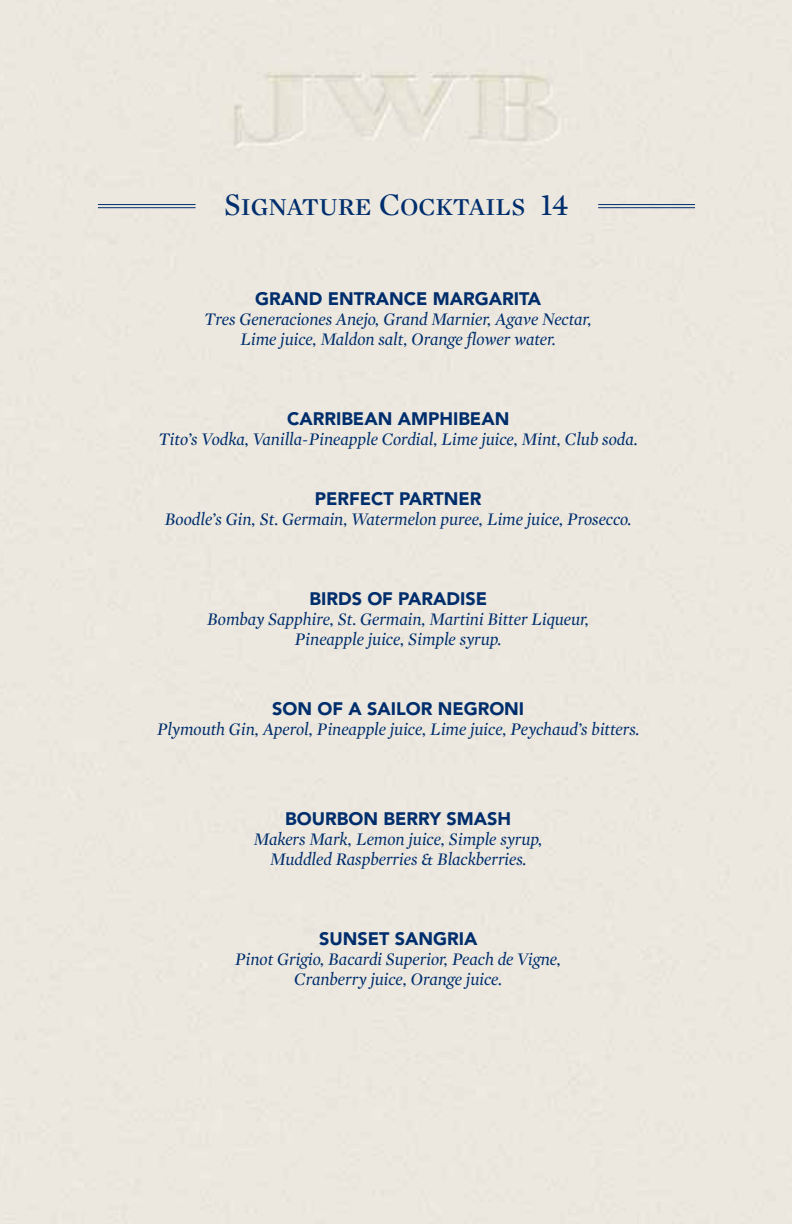
<style>
.page{position:relative;width:792px;height:1224px;background:#fff}
.page>*{position:absolute;margin:0;border:0;box-sizing:border-box;transform-origin:0 0}
.t1{font:32px "Mercury Display Roman SC";color:#002e6d}
.t2{font:italic 18px/20px "Mercury Display";color:#002e6d;text-align:center}
.t3{font:900 18px "Avenir LT Std";color:#002e6d}
</style>
<div class="page">
<hr style="left:98px;top:204px;width:98px;height:1px;background:#002e6d">
<hr style="left:98px;top:207px;width:98px;height:1px;background:#002e6d">
<hr style="left:598px;top:204px;width:97px;height:1px;background:#002e6d">
<hr style="left:598px;top:207px;width:97px;height:1px;background:#002e6d">
<h1 class="t1" style="left:224px;top:187px;width:346px">Signature Cocktails 14</h1>
<p class="t3" style="left:255px;top:288px;width:288px">GRAND ENTRANCE MARGARITA</p>
<p class="t2" style="left:205px;top:309px;width:389px">Tres Generaciones Anejo, Grand Marnier, Agave Nectar,<br>Lime juice, Maldon salt, Orange flower water.</p>
<p class="t3" style="left:287px;top:408px;width:224px">CARRIBEAN AMPHIBEAN</p>
<p class="t2" style="left:159px;top:429px;width:480px">Tito’s Vodka, Vanilla-Pineapple Cordial, Lime juice, Mint, Club soda.</p>
<p class="t3" style="left:315px;top:488px;width:168px">PERFECT PARTNER</p>
<p class="t2" style="left:165px;top:509px;width:468px">Boodle’s Gin, St. Germain, Watermelon puree, Lime juice, Prosecco.</p>
<p class="t3" style="left:309px;top:588px;width:179px">BIRDS OF PARADISE</p>
<p class="t2" style="left:207px;top:609px;width:384px">Bombay Sapphire, St. Germain, Martini Bitter Liqueur,<br>Pineapple juice, Simple syrup.</p>
<p class="t3" style="left:272px;top:698px;width:254px">SON OF A SAILOR NEGRONI</p>
<p class="t2" style="left:157px;top:719px;width:484px">Plymouth Gin, Aperol, Pineapple juice, Lime juice, Peychaud’s bitters.</p>
<p class="t3" style="left:285px;top:808px;width:227px">BOURBON BERRY SMASH</p>
<p class="t2" style="left:254px;top:829px;width:290px">Makers Mark, Lemon juice, Simple syrup,<br>Muddled Raspberries &amp; Blackberries.</p>
<p class="t3" style="left:319px;top:928px;width:160px">SUNSET SANGRIA</p>
<p class="t2" style="left:235px;top:949px;width:328px">Pinot Grigio, Bacardi Superior, Peach de Vigne,<br>Cranberry juice, Orange juice.</p>
</div>
